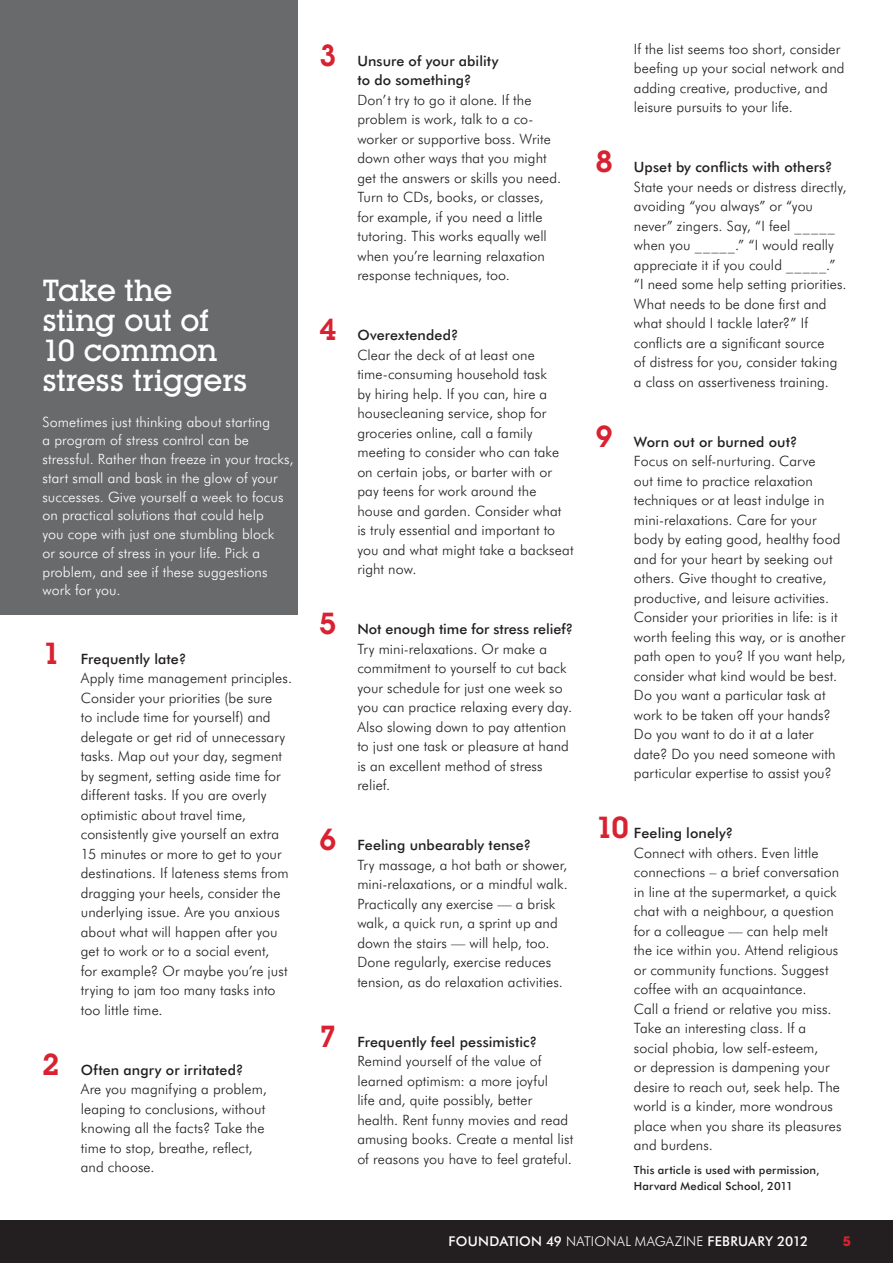
<style>
.page{position:relative;width:893px;height:1263px;background:#fff}
.page>*{position:absolute;margin:0;border:0;box-sizing:border-box;transform-origin:0 0}
.t1{font:500 30px/30px "Lubalin Graph IT Cby BT";letter-spacing:-.015em;color:#fff}
.t2{font:600 30px "Lubalin Graph IT Cby BT";color:#d82231}
.t3{font:300 14.25px/19.5px "Futura BT";letter-spacing:.005em;color:#231f20}
.t4{font:300 14.25px/18.8px "Futura BT";letter-spacing:.005em;color:#fff}
.t5{font:500 14.25px/19.5px "Futura BT";letter-spacing:.005em;color:#231f20}
.t6{font:500 13.5px "Futura BT";letter-spacing:.015em;color:#fff}
.t7{font:700 13.5px "Lubalin Graph IT Cby BT";color:#d82231}
.t8{font:500 11.25px/15.8px "Futura BT";letter-spacing:.015em;color:#231f20}
.s1{font-family:"Lubalin Graph IT Cby BT";font-weight:600;font-size:30px;color:#d82231}
.s2{font-weight:500}
.s3{font-weight:300}
</style>
<div class="page">
<div style="left:0;top:0;width:298px;height:615px;background:#696a6c"></div>
<div style="left:0;top:1220px;width:892px;height:43px;background:#231f20"></div>
<h1 class="t1" style="left:43px;top:279px;width:207px">Take the sting out of<br>10 common stress triggers</h1>
<p class="t4" style="left:43px;top:413px;width:252px">Sometimes just thinking about starting<br>a program of stress control can be stressful. Rather than freeze in your tracks, start small and bask in the glow of your successes. Give yourself a week to focus on practical solutions that could help<br>you cope with just one stumbling block<br>or source of stress in your life. Pick a problem, and see if these suggestions work for you.</p>
<p class="t3" style="left:81px;top:650px;width:213px;text-indent:-38px"><span class="s1">1</span> <span class="s2">Frequently late?<br></span>Apply time management principles.<br>Consider your priorities (be sure<br>to include time for yourself) and delegate or get rid of unnecessary tasks. Map out your day, segment by segment, setting aside time for different tasks. If you are overly optimistic about travel time, consistently give yourself an extra<br>15 minutes or more to get to your destinations. If lateness stems from dragging your heels, consider the underlying issue. Are you anxious about what will happen after you get to work or to a social event,<br>for example? Or maybe you’re just trying to jam too many tasks into too little time.</p>
<h1 class="t2" style="left:43px;top:1054px;width:19px">2</h1>
<p class="t5" style="left:81px;top:1061px;width:164px">Often angry or irritated?</p>
<p class="t3" style="left:81px;top:1080px;width:187px">Are you magnifying a problem, leaping to conclusions, without knowing all the facts? Take the time to stop, breathe, reflect, and choose.</p>
<h1 class="t2" style="left:319px;top:44px;width:19px">3</h1>
<p class="t5" style="left:357px;top:52px;width:143px">Unsure of your ability to do something?</p>
<p class="t3" style="left:357px;top:91px;width:205px">Don’t try to go it alone. If the problem is work, talk to a co&shy;worker or supportive boss. Write down other ways that you might get the answers or skills you need.<br>Turn to CDs, books, or classes, for example, if you need a little tutoring. This works equally well when you’re learning relaxation response techniques, too.</p>
<h1 class="t2" style="left:319px;top:319px;width:19px">4</h1>
<p class="t5" style="left:357px;top:326px;width:103px">Overextended?</p>
<p class="t3" style="left:357px;top:346px;width:218px">Clear the deck of at least one time-consuming household task<br>by hiring help. If you can, hire a housecleaning service, shop for groceries online, call a family meeting to consider who can take on certain jobs, or barter with or pay teens for work around the house and garden. Consider what is truly essential and important to you and what might take a backseat right now.</p>
<h1 class="t2" style="left:319px;top:613px;width:19px">5</h1>
<p class="t5" style="left:357px;top:620px;width:217px">Not enough time for stress relief?</p>
<p class="t3" style="left:357px;top:640px;width:216px">Try mini-relaxations. Or make a commitment to yourself to cut back your schedule for just one week so you can practice relaxing every day.<br>Also slowing down to pay attention to just one task or pleasure at hand is an excellent method of stress relief.</p>
<h1 class="t2" style="left:319px;top:829px;width:19px">6</h1>
<p class="t5" style="left:357px;top:836px;width:175px">Feeling unbearably tense?</p>
<p class="t3" style="left:357px;top:856px;width:212px">Try massage, a hot bath or shower, mini-relaxations, or a mindful walk.<br>Practically any exercise — a brisk walk, a quick run, a sprint up and down the stairs — will help, too.<br>Done regularly, exercise reduces tension, as do relaxation activities.</p>
<h1 class="t2" style="left:319px;top:1025px;width:19px">7</h1>
<p class="t5" style="left:357px;top:1033px;width:181px">Frequently feel pessimistic?</p>
<p class="t3" style="left:357px;top:1052px;width:217px">Remind yourself of the value of learned optimism: a more joyful<br>life and, quite possibly, better health. Rent funny movies and read amusing books. Create a mental list of reasons you have to feel grateful.</p>
<p class="t3" style="left:634px;top:40px;width:212px">If the list seems too short, consider beefing up your social network and adding creative, productive, and leisure pursuits to your life.</p>
<h1 class="t2" style="left:595px;top:151px;width:19px">8</h1>
<p class="t5" style="left:634px;top:158px;width:200px">Upset by conflicts with others?</p>
<p class="t3" style="left:634px;top:178px;width:214px">State your needs or distress directly, avoiding “you always” or “you never” zingers. Say, “I feel _____ when you _____.” “I would really appreciate it if you could _____.” “I need some help setting priorities.<br>What needs to be done first and what should I tackle later?” If conflicts are a significant source<br>of distress for you, consider taking a class on assertiveness training.</p>
<h1 class="t2" style="left:595px;top:425px;width:19px">9</h1>
<p class="t5" style="left:634px;top:433px;width:165px">Worn out or burned out?</p>
<p class="t3" style="left:634px;top:452px;width:213px">Focus on self-nurturing. Carve<br>out time to practice relaxation techniques or at least indulge in mini-relaxations. Care for your body by eating good, healthy food and for your heart by seeking out others. Give thought to creative, productive, and leisure activities.<br>Consider your priorities in life: is it worth feeling this way, or is another path open to you? If you want help, consider what kind would be best.<br>Do you want a particular task at work to be taken off your hands?<br>Do you want to do it at a later date? Do you need someone with particular expertise to assist you?</p>
<p class="t3" style="left:634px;top:824px;width:209px;text-indent:-38px"><span class="s1">10</span> <span class="s2">Feeling lonely?<br></span>Connect with others. Even little connections – a brief conversation in line at the supermarket, a quick chat with a neighbour, a question for a colleague — can help melt the ice within you. Attend religious or community functions. Suggest coffee with an acquaintance.<br>Call a friend or relative you miss.<br>Take an interesting class. If a social phobia, low self-esteem,<br>or depression is dampening your desire to reach out, seek help. The world is a kinder, more wondrous place when you share its pleasures and burdens.</p>
<p class="t8" style="left:634px;top:1163px;width:187px">This article is used with permission,<br>Harvard Medical School, 2011</p>
<p class="t6" style="left:448px;top:1235px;width:361px">FOUNDATION 49 <span class="s3">NATIONAL MAGAZINE</span> FEBRUARY 2012</p>
<p class="t7" style="left:842px;top:1237px;width:10px">5</p>
</div>
